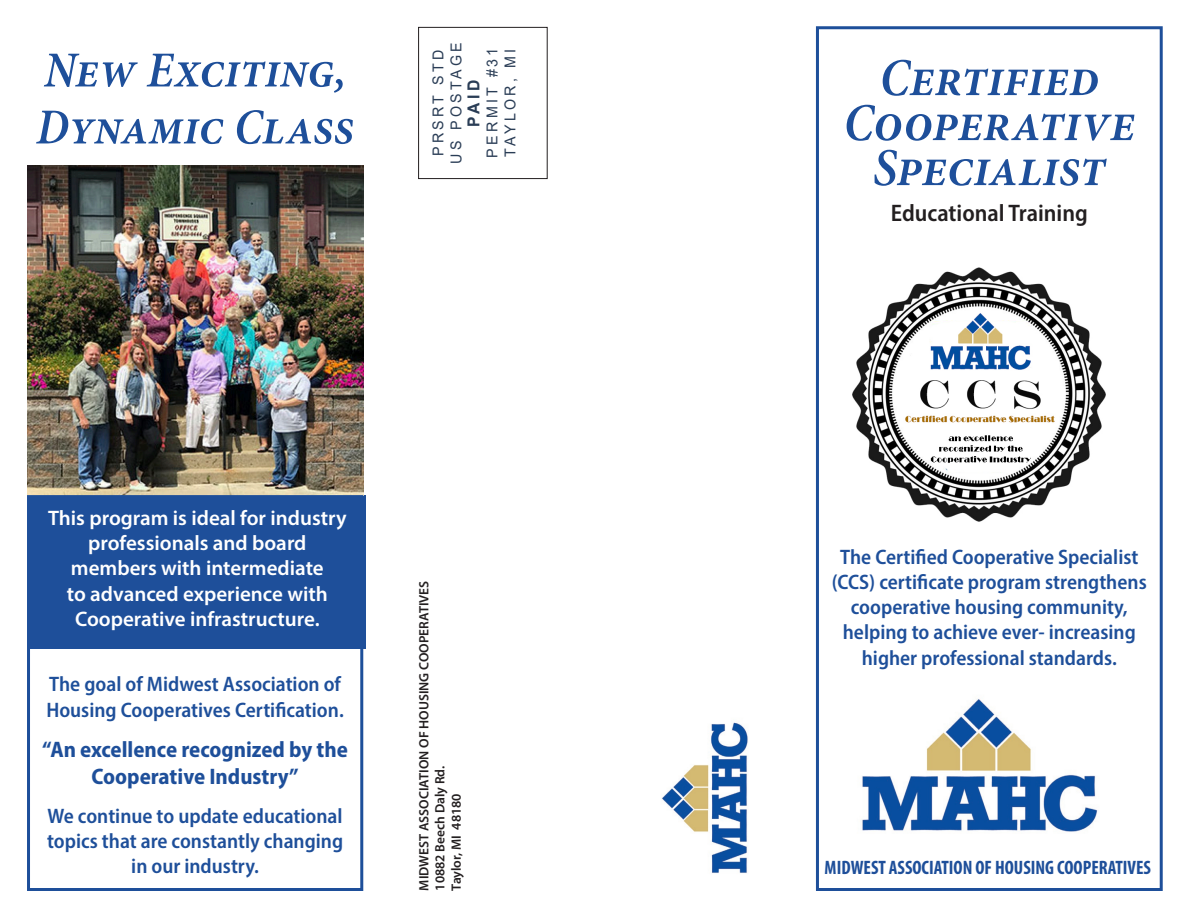
<style>
.page{position:relative;width:1189px;height:918px;background:#fff}
.page>*{position:absolute;margin:0;border:0;box-sizing:border-box;transform-origin:0 0}
.Header_1{font:italic 600 condensed 54px/45px "Minion Pro";color:#1e4f9a;text-align:center}
.Header_1-2{font:italic 600 condensed 51px/57px "Minion Pro";color:#1e4f9a}
.Body_Copy{font:600 semi-condensed 24px "Myriad Pro";color:#231f20}
.Comment_1{font:700 semi-condensed 22.5px/27px "Myriad Pro";color:#1e4f9a;text-align:center}
.Comment_1-2{font:600 semi-condensed 21px/25.2px "Myriad Pro";color:#1e4f9a;text-align:center}
.Comment_1-3{font:600 21px/25.2px "Myriad Pro";color:#fff;text-align:center}
.Body_Copy-2{font:700 condensed 19.5px "Myriad Pro";color:#1e4f9a}
.t1{font:700 16.5px "Arial";color:#2a3d56;scale:.95 1}
.t2{font:15px "Arial";letter-spacing:.235em;color:#2a3d56;scale:.95 1}
.Header_02{font:600 13.5px "Myriad Pro";color:#231f20}
</style>
<div class="page">
<div style="left:29px;top:496px;width:336px;height:153px;background:#1e4f9a"></div>
<img style="left:862px;top:699px;width:236px;height:133px">
<img style="left:27px;top:166px;width:336px;height:329px">
<img style="left:661px;top:722px;width:87px;height:151px">
<div style="left:418px;top:27px;width:129px;height:152px;border:1px solid #231f20"></div>
<div style="left:815px;top:26px;width:347px;height:865px;border:3px solid #1e4f9a"></div>
<img style="left:852px;top:268px;width:254px;height:254px">
<div style="left:27px;top:495px;width:336px;height:396px;border:3px solid #1e4f9a"></div>
<p class="Header_1-2" style="left:36px;top:42px;width:319px">New Exciting,<br>Dynamic Class</p>
<p class="t2" style="left:427px;top:156px;width:114px;rotate:-90deg">PRSRT STD</p>
<p class="t2" style="left:445px;top:164px;width:129px;rotate:-90deg">US POSTAGE</p>
<p class="t2" style="left:481px;top:158px;width:117px;rotate:-90deg">PERMIT #31</p>
<p class="t2" style="left:499px;top:157px;width:115px;rotate:-90deg">TAYLOR, MI</p>
<p class="t1" style="left:462px;top:127px;width:51px;rotate:-90deg">PAID</p>
<p class="Comment_1-3" style="left:48px;top:505px;width:300px">This program is ideal for industry professionals and board members with intermediate<br>to advanced experience with<br>Cooperative infrastructure.</p>
<p class="Comment_1-2" style="left:46px;top:671px;width:299px;text-align:left">The goal of Midwest Association of<br>Housing Cooperatives Certification.</p>
<p class="Comment_1" style="left:42px;top:735px;width:307px">“An excellence recognized by the<br>Cooperative Industry”</p>
<p class="Comment_1-2" style="left:47px;top:803px;width:297px">We continue to update educational topics that are constantly changing in our industry.</p>
<p class="Header_02" style="left:415px;top:891px;width:311px;rotate:-90deg">MIDWEST ASSOCIATION OF HOUSING COOPERATIVES</p>
<p class="Header_02" style="left:431px;top:891px;width:127px;rotate:-90deg">10882 Beech Daly Rd.</p>
<p class="Header_02" style="left:447px;top:891px;width:99px;rotate:-90deg">Taylor, MI 48180</p>
<p class="Header_1" style="left:843px;top:55px;width:293px">Certified<br>Cooperative<br>Specialist</p>
<p class="Body_Copy" style="left:890px;top:198px;width:198px">Educational Training</p>
<p class="Comment_1-2" style="left:831px;top:544px;width:316px">The Certified Cooperative Specialist (CCS) certificate program strengthens cooperative housing community, helping to achieve ever- increasing higher professional standards.</p>
<p class="Body_Copy-2" style="left:824px;top:856px;width:328px">MIDWEST ASSOCIATION OF HOUSING COOPERATIVES</p>
</div>
